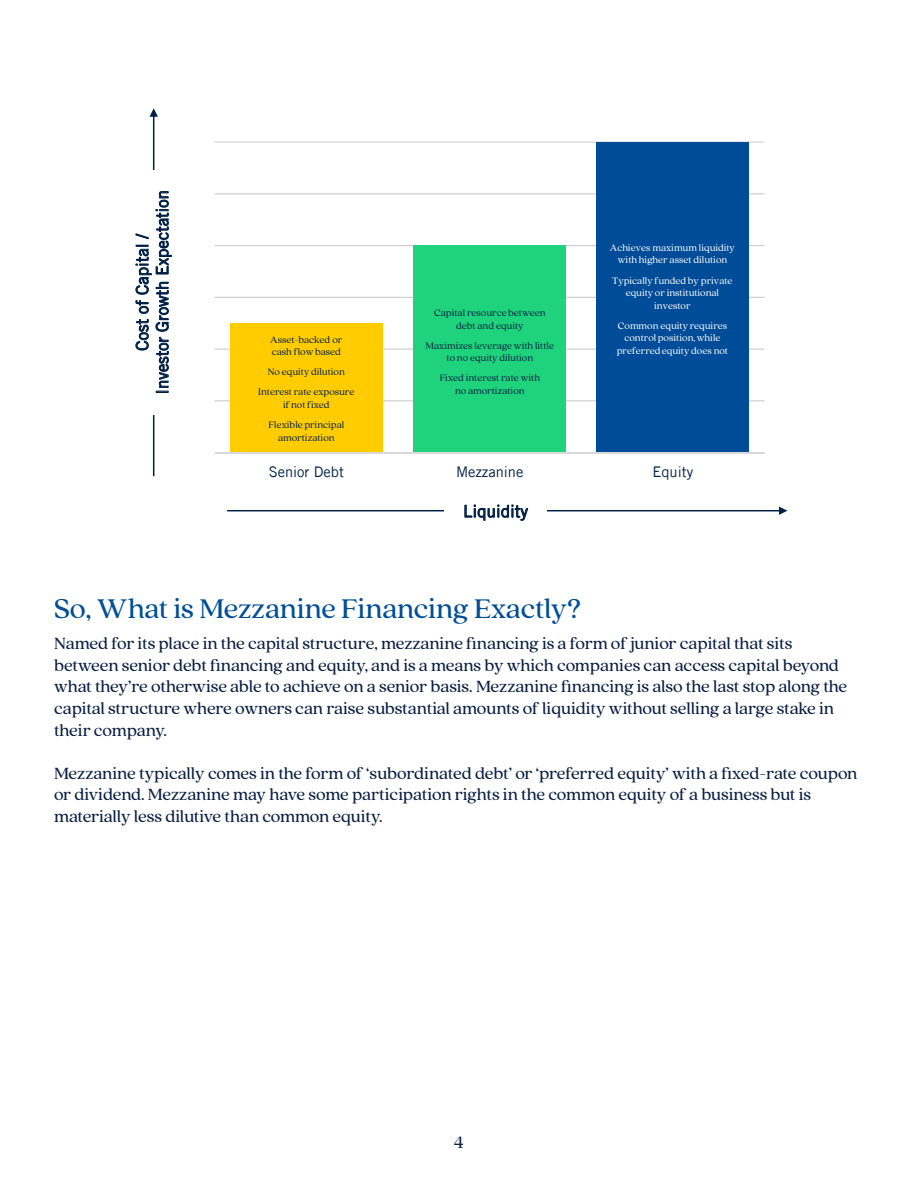
<style>
.page{position:relative;width:918px;height:1188px;background:#fff}
.page>*{position:absolute;margin:0;border:0;box-sizing:border-box;transform-origin:0 0}
.t1{font:30px "Quincy CF Text";color:#004e97}
.t2{font:18px/21.6px "Quincy CF Text";letter-spacing:-.005em;color:#0b1f42}
.t3{font:500 16.65px/20.1px "Prudential Modern";letter-spacing:.005em;color:#001f45;text-align:center}
.t4{font:500 14.7px "Prudential Modern";color:#001f45}
.t5{font:10.35px/12.6px "Quincy CF";letter-spacing:.005em;color:#001f45;text-align:center}
.t6{font:10.35px/12.6px "Quincy CF";letter-spacing:.005em;color:#fff;text-align:center}
</style>
<div class="page">
<svg style="left:227px;top:507px;width:560px;height:8px"></svg>
<svg style="left:150px;top:108px;width:8px;height:368px"></svg>
<hr style="left:215px;top:400px;width:549px;height:1px;background:#ccc">
<hr style="left:215px;top:349px;width:549px;height:1px;background:#ccc">
<hr style="left:215px;top:297px;width:549px;height:1px;background:#ccc">
<hr style="left:215px;top:245px;width:549px;height:1px;background:#ccc">
<hr style="left:215px;top:193px;width:549px;height:1px;background:#ccc">
<hr style="left:215px;top:142px;width:549px;height:1px;background:#ccc">
<div style="left:230px;top:323px;width:153px;height:130px;background:#fc0"></div>
<div style="left:413px;top:246px;width:153px;height:207px;background:#1ed37b"></div>
<div style="left:596px;top:142px;width:153px;height:311px;background:#004c98"></div>
<hr style="left:215px;top:452px;width:549px;height:1px;background:#d9d9d9">
<div style="left:444px;top:493px;width:103px;height:35px;background:#fff"></div>
<div style="left:124px;top:170px;width:56px;height:245px;background:#fff"></div>
<p class="t3" style="left:132px;top:395px;width:206px;rotate:-90deg">Cost of Capital /<br>Investor Growth Expectation</p>
<p class="t5" style="left:270px;top:333px;width:74px;text-align:left">Asset-backed or cash flow based</p>
<p class="t5" style="left:258px;top:362px;width:98px;line-height:20.1px">No equity dilution<br>Interest rate exposure</p>
<p class="t5" style="left:269px;top:395px;width:77px;line-height:20.1px">if not fixed<br>Flexible principal</p>
<p class="t5" style="left:278px;top:431px;width:58px">amortization</p>
<p class="t5" style="left:434px;top:307px;width:113px">Capital resource between debt and equity</p>
<p class="t5" style="left:426px;top:339px;width:130px">Maximizes leverage with little to no equity dilution</p>
<p class="t5" style="left:440px;top:372px;width:102px">Fixed interest rate with no amortization</p>
<p class="t6" style="left:610px;top:242px;width:127px">Achieves maximum liquidity with higher asset dilution</p>
<p class="t6" style="left:612px;top:274px;width:122px">Typically funded by private equity or institutional investor</p>
<p class="t6" style="left:617px;top:319px;width:113px">Common equity requires control position, while preferred equity does not</p>
<p class="t4" style="left:269px;top:463px;width:77px">Senior Debt</p>
<p class="t4" style="left:456px;top:463px;width:69px">Mezzanine</p>
<p class="t4" style="left:653px;top:463px;width:42px">Equity</p>
<p class="t3" style="left:463px;top:501px;width:66px">Liquidity</p>
<p class="t1" style="left:54px;top:591px;width:529px">So, What is Mezzanine Financing Exactly?</p>
<p class="t2" style="left:54px;top:633px;width:795px">Named for its place in the capital structure, mezzanine financing is a form of junior capital that sits between senior debt financing and equity, and is a means by which companies can access capital beyond what they’re otherwise able to achieve on a senior basis. Mezzanine financing is also the last stop along the capital structure where owners can raise substantial amounts of liquidity without selling a large stake in their company.</p>
<p class="t2" style="left:54px;top:763px;width:805px">Mezzanine typically comes in the form of ‘subordinated debt’ or ‘preferred equity’ with a fixed-rate coupon or dividend. Mezzanine may have some participation rights in the common equity of a business but is materially less dilutive than common equity.</p>
<p class="t2" style="left:454px;top:1132px;width:12px">4</p>
</div>
